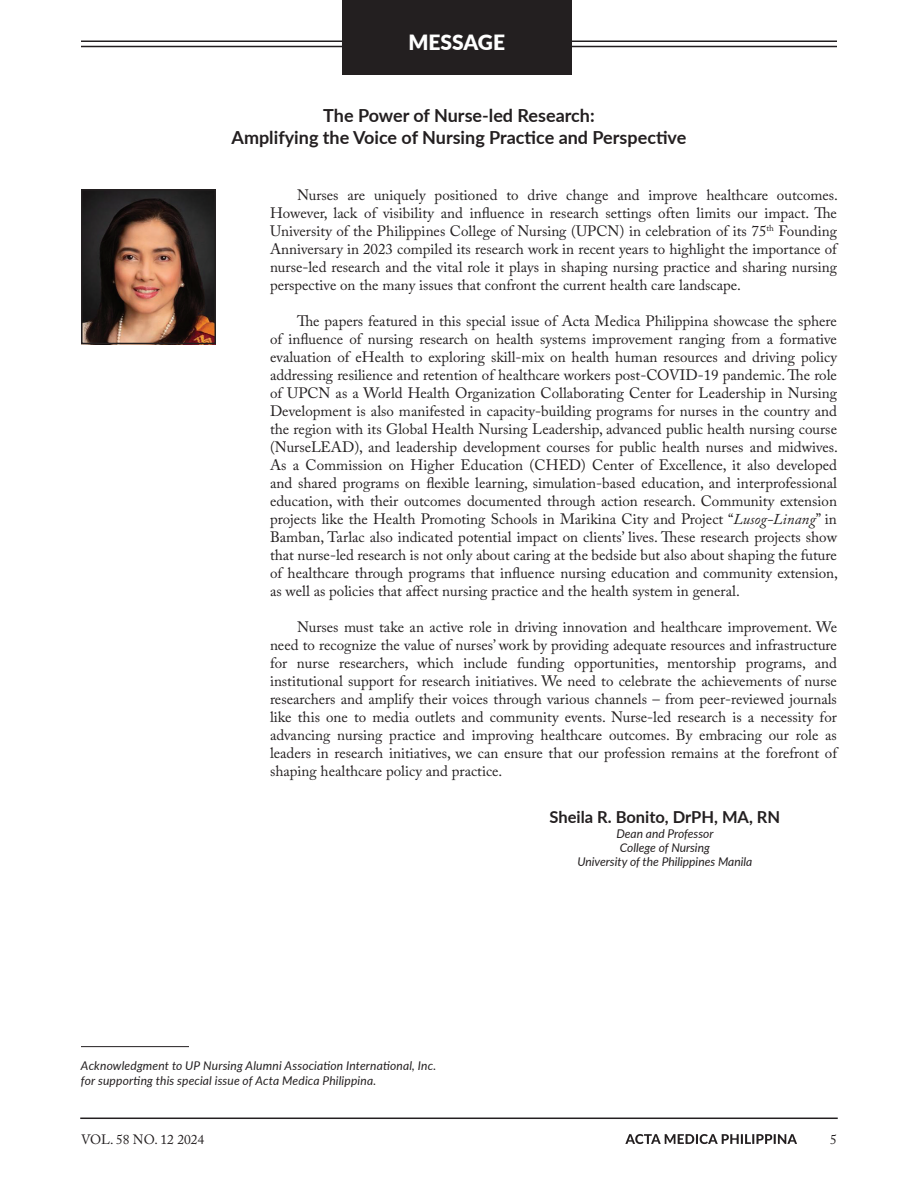
<style>
.page{position:relative;width:918px;height:1188px;background:#fff}
.page>*{position:absolute;margin:0;border:0;box-sizing:border-box;transform-origin:0 0}
.t1{font:900 21px "Lato";color:#fff}
.t2{font:700 18px/21.6px "Lato";color:#231f20;text-align:center}
.t3{font:700 16.5px "Lato";color:#231f20}
.t4{font:15px/18px "Adobe Caslon Pro";color:#231f20;text-align:justify}
.t5{font:13.5px "Adobe Caslon Pro";color:#231f20}
.t6{font:italic 12px/14.4px "Lato";letter-spacing:.01em;color:#231f20;text-align:center}
.s1{font-style:italic}
</style>
<div class="page">
<img style="left:84px;top:192px;width:129px;height:149px">
<div style="left:81px;top:189px;width:135px;height:155px;border:2px solid #231f20"></div>
<hr style="left:81px;top:1046px;width:108px;height:1px;background:#231f20">
<hr style="left:81px;top:40px;width:756px;height:2px;background:#231f20">
<hr style="left:81px;top:46px;width:756px;height:1px;background:#231f20">
<div style="left:342px;top:0;width:229px;height:75px;background:#231f20"></div>
<hr style="left:80px;top:1118px;width:758px;height:1px;background:#231f20">
<svg style="left:625px;top:1134px;width:172px;height:10px"></svg>
<h1 class="t1" style="left:408px;top:26px;width:98px">MESSAGE</h1>
<p class="t2" style="left:232px;top:104px;width:456px">The Power of Nurse-led Research:<br>Amplifying the Voice of Nursing Practice and Perspective</p>
<p class="t4" style="left:270px;top:186px;width:570px;text-indent:27px">Nurses are uniquely positioned to drive change and improve healthcare outcomes.<br>However, lack of visibility and influence in research settings often limits our impact. The University of the Philippines College of Nursing (UPCN) in celebration of its 75<sup>th</sup> Founding Anniversary in 2023 compiled its research work in recent years to highlight the importance of nurse-led research and the vital role it plays in shaping nursing practice and sharing nursing perspective on the many issues that confront the current health care landscape.</p>
<p class="t4" style="left:270px;top:312px;width:570px;text-indent:27px">The papers featured in this special issue of Acta Medica Philippina showcase the sphere of influence of nursing research on health systems improvement ranging from a formative evaluation of eHealth to exploring skill-mix on health human resources and driving policy addressing resilience and retention of healthcare workers post-COVID-19 pandemic. The role of UPCN as a World Health Organization Collaborating Center for Leadership in Nursing Development is also manifested in capacity-building programs for nurses in the country and the region with its Global Health Nursing Leadership, advanced public health nursing course (NurseLEAD), and leadership development courses for public health nurses and midwives.<br>As a Commission on Higher Education (CHED) Center of Excellence, it also developed and shared programs on flexible learning, simulation-based education, and interprofessional education, with their outcomes documented through action research. Community extension projects like the Health Promoting Schools in Marikina City and Project “<span class="s1">Lusog-Linang</span>” in Bamban, Tarlac also indicated potential impact on clients’ lives. These research projects show that nurse-led research is not only about caring at the bedside but also about shaping the future of healthcare through programs that influence nursing education and community extension, as well as policies that affect nursing practice and the health system in general.</p>
<p class="t4" style="left:270px;top:618px;width:569px;text-indent:27px">Nurses must take an active role in driving innovation and healthcare improvement. We need to recognize the value of nurses’ work by providing adequate resources and infrastructure for nurse researchers, which include funding opportunities, mentorship programs, and institutional support for research initiatives. We need to celebrate the achievements of nurse researchers and amplify their voices through various channels – from peer-reviewed journals like this one to media outlets and community events. Nurse-led research is a necessity for advancing nursing practice and improving healthcare outcomes. By embracing our role as leaders in research initiatives, we can ensure that our profession remains at the forefront of shaping healthcare policy and practice.</p>
<p class="t3" style="left:549px;top:805px;width:232px">Sheila R. Bonito, DrPH, MA, RN</p>
<p class="t6" style="left:577px;top:826px;width:177px">Dean and Professor<br>College of Nursing<br>University of the Philippines Manila</p>
<p class="t6" style="left:81px;top:1058px;width:357px;text-align:left">Acknowledgment to UP Nursing Alumni Association International, Inc. for supporting this special issue of Acta Medica Philippina.</p>
<p class="t5" style="left:81px;top:1131px;width:125px">VOL. 58 NO. 12 2024</p>
<p class="t5" style="left:830px;top:1131px;width:8px">5</p>
</div>
